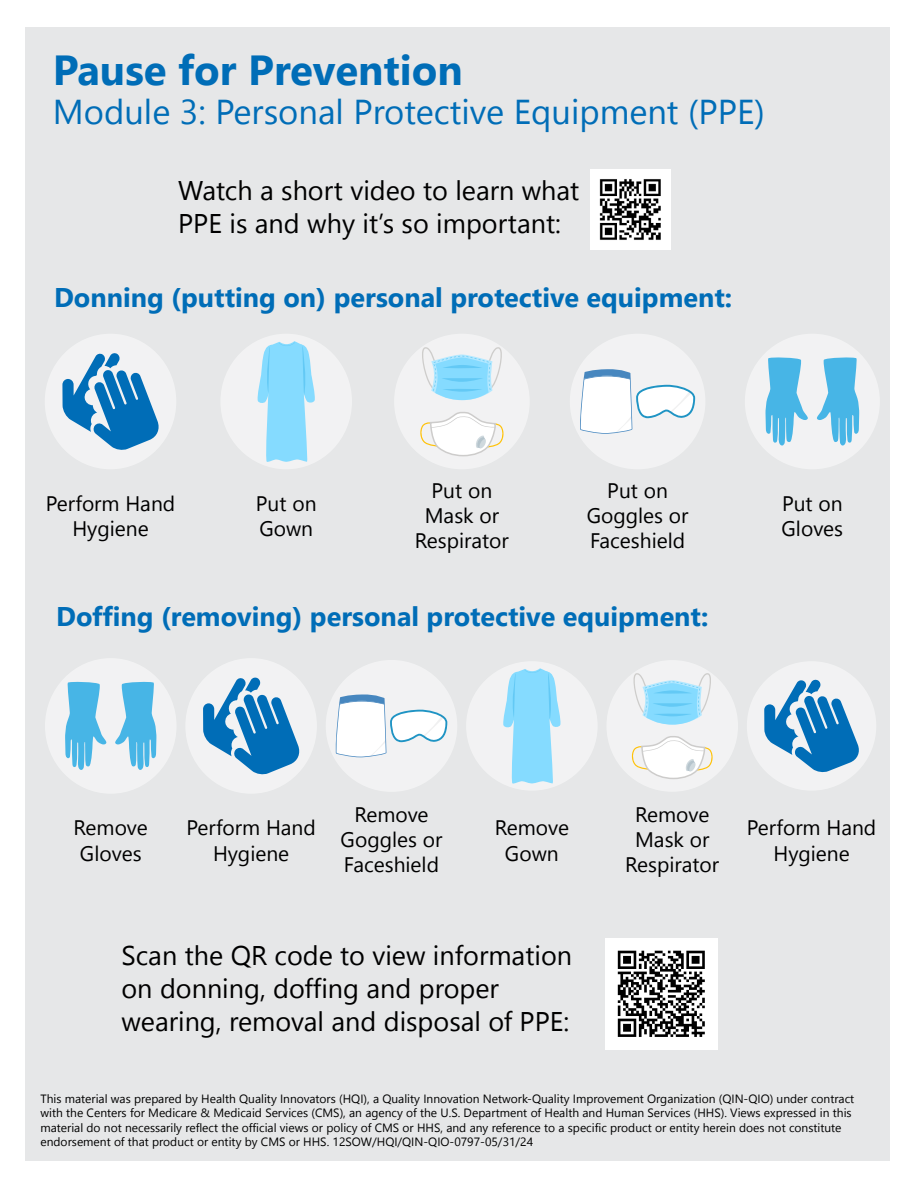
<style>
.page{position:relative;width:918px;height:1188px;background:#fff}
.page>*{position:absolute;margin:0;border:0;box-sizing:border-box;transform-origin:0 0}
.t1{font:700 42px "Nirmala UI";color:#006db7}
.t2{font:34.5px "Nirmala UI";color:#006db7}
.t3{font:27px/33px "Nirmala UI";color:#000}
.t4{font:700 27px "Nirmala UI";color:#006db7}
.t5{font:21px/25.2px "Nirmala UI";color:#000;text-align:center}
.t6{font:12px/14.4px "Nirmala UI";color:#000}
</style>
<div class="page">
<div style="left:26px;top:27px;width:864px;height:1134px;background:#e6e7e8"></div>
<div style="left:466px;top:661px;width:132px;height:130px;background:#f2f2f3;border-radius:50%"></div>
<svg style="left:503px;top:668px;width:58px;height:116px"></svg>
<div style="left:606px;top:660px;width:132px;height:132px;background:#f2f2f3;border-radius:50%"></div>
<svg style="left:632px;top:736px;width:81px;height:44px"></svg>
<svg style="left:633px;top:673px;width:78px;height:52px"></svg>
<div style="left:326px;top:660px;width:131px;height:132px;background:#f2f2f3;border-radius:50%"></div>
<svg style="left:335px;top:694px;width:112px;height:63px"></svg>
<div style="left:45px;top:658px;width:132px;height:136px;background:#f2f2f3;border-radius:50%"></div>
<svg style="left:115px;top:681px;width:42px;height:89px"></svg>
<svg style="left:65px;top:681px;width:41px;height:89px"></svg>
<div style="left:747px;top:661px;width:129px;height:130px;background:#f2f2f3;border-radius:50%"></div>
<svg style="left:764px;top:679px;width:95px;height:94px"></svg>
<div style="left:185px;top:658px;width:132px;height:136px;background:#f2f2f3;border-radius:50%"></div>
<svg style="left:203px;top:677px;width:97px;height:98px"></svg>
<img style="left:606px;top:938px;width:111px;height:112px">
<div style="left:45px;top:334px;width:131px;height:135px;background:#f2f2f3;border-radius:50%"></div>
<svg style="left:62px;top:353px;width:97px;height:97px"></svg>
<div style="left:220px;top:334px;width:132px;height:135px;background:#f2f2f3;border-radius:50%"></div>
<svg style="left:257px;top:341px;width:58px;height:121px"></svg>
<div style="left:394px;top:334px;width:136px;height:135px;background:#f2f2f3;border-radius:50%"></div>
<svg style="left:420px;top:412px;width:84px;height:45px"></svg>
<svg style="left:422px;top:347px;width:80px;height:53px"></svg>
<div style="left:570px;top:334px;width:135px;height:135px;background:#f2f2f3;border-radius:50%"></div>
<svg style="left:580px;top:369px;width:115px;height:65px"></svg>
<div style="left:745px;top:334px;width:135px;height:135px;background:#f2f2f3;border-radius:50%"></div>
<svg style="left:817px;top:357px;width:42px;height:89px"></svg>
<svg style="left:765px;top:357px;width:43px;height:89px"></svg>
<img style="left:591px;top:169px;width:80px;height:80px">
<p class="t1" style="left:53px;top:35px;width:411px">Pause for Prevention</p>
<p class="t2" style="left:53px;top:83px;width:714px">Module 3: Personal Protective Equipment (PPE)</p>
<p class="t3" style="left:178px;top:173px;width:403px">Watch a short video to learn what<br>PPE is and why it’s so important:</p>
<p class="t4" style="left:54px;top:276px;width:680px">Donning (putting on) personal protective equipment:</p>
<p class="t5" style="left:46px;top:490px;width:131px">Perform Hand</p>
<p class="t5" style="left:72px;top:515px;width:78px">Hygiene</p>
<p class="t5" style="left:256px;top:490px;width:62px">Put on</p>
<p class="t5" style="left:259px;top:515px;width:55px">Gown</p>
<p class="t5" style="left:432px;top:476px;width:62px">Put on</p>
<p class="t5" style="left:415px;top:501px;width:95px">Mask or<br>Respirator</p>
<p class="t5" style="left:607px;top:476px;width:62px">Put on</p>
<p class="t5" style="left:587px;top:501px;width:103px;text-align:left">Goggles or<br>Faceshield</p>
<p class="t4" style="left:56px;top:594px;width:654px">Doffing (removing) personal protective equipment:</p>
<p class="t5" style="left:782px;top:490px;width:62px">Put on</p>
<p class="t5" style="left:782px;top:515px;width:63px">Gloves</p>
<p class="t5" style="left:74px;top:814px;width:76px">Remove<br>Gloves</p>
<p class="t5" style="left:186px;top:814px;width:131px">Perform Hand</p>
<p class="t5" style="left:213px;top:839px;width:78px">Hygiene</p>
<p class="t5" style="left:341px;top:801px;width:103px">Remove<br>Goggles or<br>Faceshield</p>
<p class="t5" style="left:495px;top:814px;width:76px">Remove<br>Gown</p>
<p class="t3" style="left:122px;top:937px;width:452px">Scan the QR code to view information on donning, doffing and proper wearing, removal and disposal of PPE:</p>
<p class="t5" style="left:625px;top:801px;width:95px">Remove<br>Mask or<br>Respirator</p>
<p class="t5" style="left:747px;top:814px;width:131px">Perform Hand</p>
<p class="t5" style="left:773px;top:839px;width:78px">Hygiene</p>
<p class="t6" style="left:40px;top:1091px;width:815px">This material was prepared by Health Quality Innovators (HQI), a Quality Innovation Network-Quality Improvement Organization (QIN-QIO) under contract with the Centers for Medicare &amp; Medicaid Services (CMS), an agency of the U.S. Department of Health and Human Services (HHS). Views expressed in this material do not necessarily reflect the official views or policy of CMS or HHS, and any reference to a specific product or entity herein does not constitute endorsement of that product or entity by CMS or HHS. 12SOW/HQI/QIN-QIO-0797-05/31/24</p>
</div>
